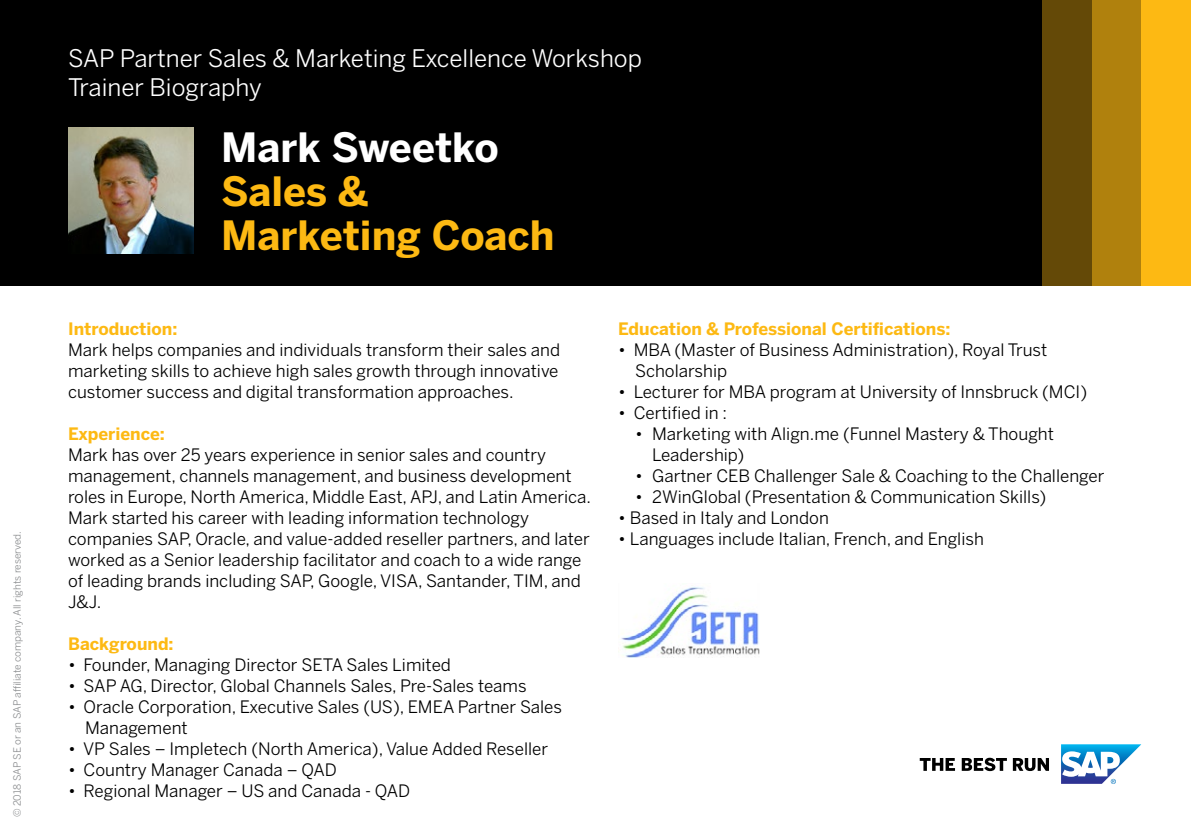
<style>
.page{position:relative;width:1191px;height:840px;background:#fff}
.page>*{position:absolute;margin:0;border:0;box-sizing:border-box;transform-origin:0 0}
.t1{font:700 40px/44px "Benton Sans";color:#fdb913}
.t2{font:700 40px "Benton Sans";color:#fff}
.t3{font:24px/28.8px "Benton Sans";color:#fff}
.t4{font:17px/21px "Benton Sans";color:#000}
.t5{font:700 17px "Benton Sans";color:#fdb913}
.t6{font:10px "Benton Sans";color:#8a8c8e}
</style>
<div class="page">
<img style="left:618px;top:587px;width:142px;height:70px">
<div style="left:0;top:0;width:1191px;height:285px;background:#000"></div>
<img style="left:68px;top:127px;width:125px;height:126px">
<div style="left:1141px;top:0;width:50px;height:285px;background:#fdb913"></div>
<div style="left:1091px;top:0;width:50px;height:285px;background:#b0810d"></div>
<div style="left:1042px;top:0;width:49px;height:285px;background:#644907"></div>
<svg style="left:919px;top:757px;width:130px;height:13px"></svg>
<svg style="left:1061px;top:744px;width:80px;height:39px"></svg>
<p class="t6" style="left:11px;top:816px;width:288px;rotate:-90deg">© 2018 SAP SE or an SAP affiliate company. All rights reserved.</p>
<h2 class="t3" style="left:68px;top:44px;width:575px">SAP Partner Sales &amp; Marketing Excellence Workshop<br>Trainer Biography</h2>
<h1 class="t2" style="left:221px;top:123px;width:279px">Mark Sweetko</h1>
<h1 class="t1" style="left:221px;top:169px;width:335px">Sales &amp;<br>Marketing Coach</h1>
<p class="t5" style="left:68px;top:318px;width:111px">Introduction:</p>
<p class="t4" style="left:68px;top:339px;width:493px;text-align:justify">Mark helps companies and individuals transform their sales and marketing skills to achieve high sales growth through innovative customer success and digital transformation approaches.</p>
<p class="t5" style="left:68px;top:423px;width:98px">Experience:</p>
<p class="t4" style="left:68px;top:444px;width:524px">Mark has over 25 years experience in senior sales and country management, channels management, and business development roles in Europe, North America, Middle East, APJ, and Latin America.<br>Mark started his career with leading information technology companies SAP, Oracle, and value-added reseller partners, and later worked as a Senior leadership facilitator and coach to a wide range of leading brands including SAP, Google, VISA, Santander, TIM, and J&amp;J.</p>
<p class="t5" style="left:68px;top:633px;width:107px">Background:</p>
<p class="t4" style="left:68px;top:654px;width:384px">• Founder, Managing Director SETA Sales Limited</p>
<p class="t4" style="left:68px;top:675px;width:460px">• SAP AG, Director, Global Channels Sales, Pre-Sales teams</p>
<p class="t4" style="left:85px;top:696px;width:478px;text-indent:-17px">• Oracle Corporation, Executive Sales (US), EMEA Partner Sales<br>Management</p>
<p class="t4" style="left:68px;top:738px;width:481px">• VP Sales – Impletech (North America), Value Added Reseller</p>
<p class="t4" style="left:68px;top:759px;width:270px">• Country Manager Canada – QAD</p>
<p class="t4" style="left:68px;top:780px;width:344px">• Regional Manager – US and Canada - QAD</p>
<p class="t5" style="left:618px;top:318px;width:334px">Education &amp; Professional Certifications:</p>
<p class="t4" style="left:635px;top:339px;width:413px;text-indent:-17px">• MBA (Master of Business Administration), Royal Trust<br>Scholarship</p>
<p class="t4" style="left:618px;top:381px;width:470px">• Lecturer for MBA program at University of Innsbruck (MCI)</p>
<p class="t4" style="left:618px;top:402px;width:110px">• Certified in :</p>
<p class="t4" style="left:652px;top:423px;width:403px;text-indent:-17px">• Marketing with Align.me (Funnel Mastery &amp; Thought<br>Leadership)</p>
<p class="t4" style="left:635px;top:465px;width:471px">• Gartner CEB Challenger Sale &amp; Coaching to the Challenger</p>
<p class="t4" style="left:635px;top:486px;width:413px">• 2WinGlobal (Presentation &amp; Communication Skills)</p>
<p class="t4" style="left:618px;top:507px;width:212px">• Based in Italy and London</p>
<p class="t4" style="left:618px;top:528px;width:367px">• Languages include Italian, French, and English</p>
</div>
